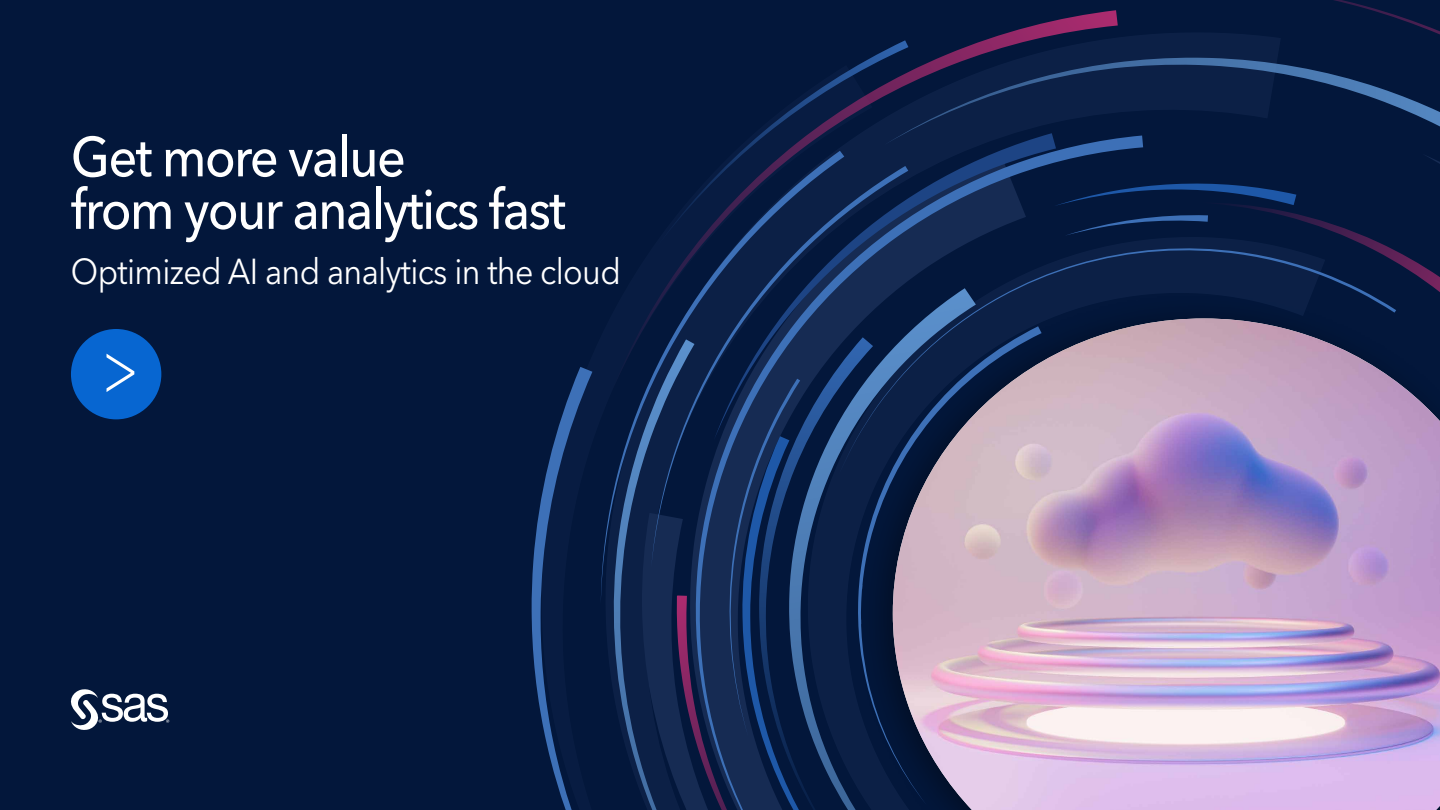
<style>
.page{position:relative;width:1440px;height:810px;background:#03173b}
.page>*{position:absolute;margin:0;border:0;box-sizing:border-box;transform-origin:0 0}
.t1{font:300 75.68px "Avenir Next W1 G";color:#fff;scale:.74 1}
._1__Title__H1{font:500 55.8px/52.5px "Avenir Next W1 G";letter-spacing:-.03em;color:#fff;scale:.9 1}
._1__Title__H1-2{font:35.78px "Avenir Next W1 G";letter-spacing:-.02em;color:#fff;scale:.9 1}
</style>
<div class="page">
<svg style="left:1334px;top:0;width:106px;height:34px"></svg>
<svg style="left:532px;top:367px;width:61px;height:443px"></svg>
<svg style="left:1011px;top:10px;width:107px;height:22px"></svg>
<svg style="left:606px;top:32px;width:674px;height:621px"></svg>
<svg style="left:601px;top:151px;width:93px;height:453px"></svg>
<svg style="left:884px;top:58px;width:556px;height:87px"></svg>
<svg style="left:694px;top:136px;width:449px;height:108px"></svg>
<svg style="left:609px;top:339px;width:133px;height:471px"></svg>
<svg style="left:742px;top:476px;width:312px;height:334px"></svg>
<svg style="left:759px;top:568px;width:30px;height:242px"></svg>
<svg style="left:789px;top:568px;width:187px;height:242px"></svg>
<img style="left:1054px;top:154px;width:386px;height:656px">
<svg style="left:908px;top:244px;width:488px;height:232px"></svg>
<svg style="left:858px;top:326px;width:184px;height:479px"></svg>
<svg style="left:651px;top:166px;width:257px;height:402px"></svg>
<svg style="left:71px;top:689px;width:98px;height:41px"></svg>
<div style="left:71px;top:329px;width:90px;height:90px;background:#0766d1;border-radius:50%"></div>
<h1 class="_1__Title__H1" style="left:71px;top:131px;width:551px">Get more value<br>from your analytics fast</h1>
<h1 class="_1__Title__H1-2" style="left:71px;top:250px;width:613px">Optimized AI and analytics in the cloud</h1>
<h1 class="t1" style="left:102px;top:324px;width:52px">&gt;</h1>
</div>
